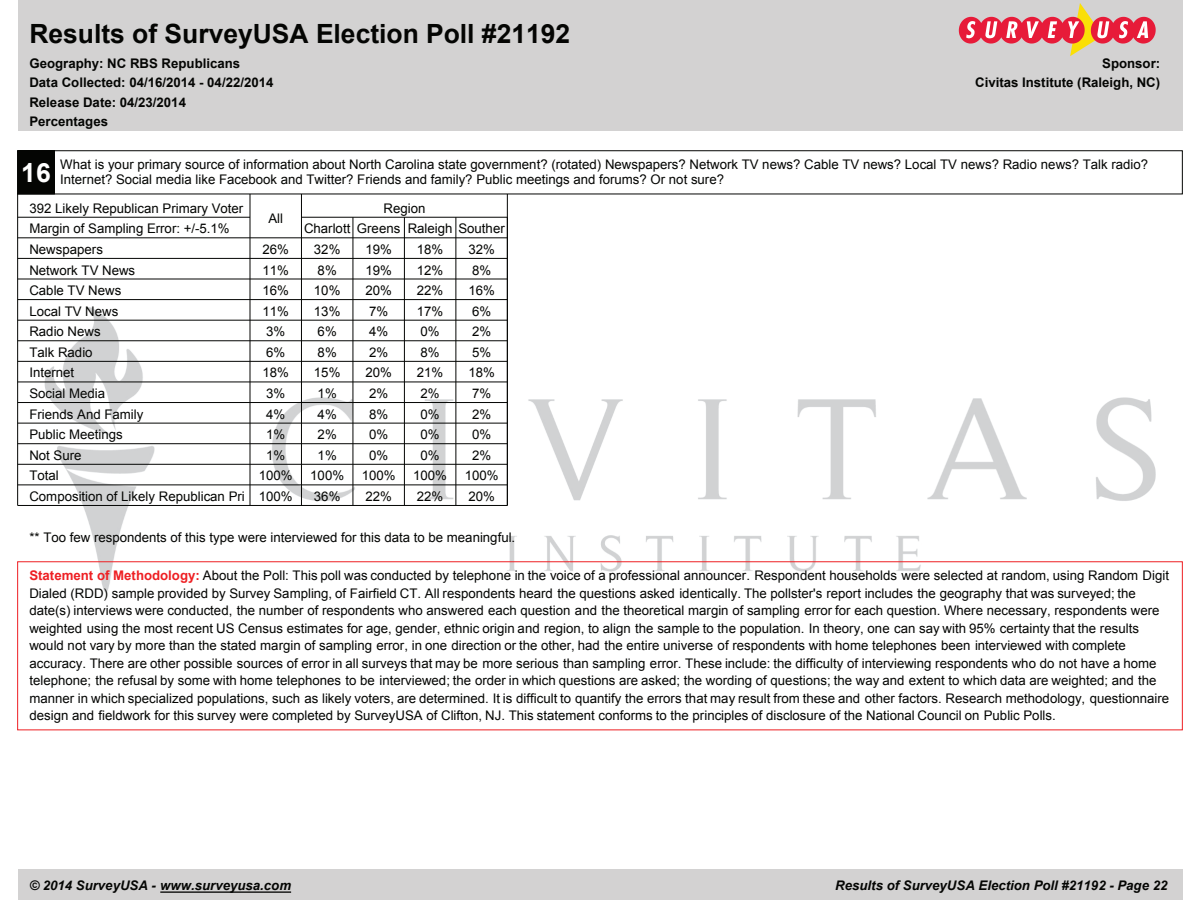
<style>
.page{position:relative;width:1200px;height:900px;background:#fff}
.page>*{position:absolute;margin:0;border:0;box-sizing:border-box;transform-origin:0 0}
.t1{font:700 26.4px "Arial";color:#040503}
.t2{font:700 26.4px "Arial";color:#fff}
.t3{font:13.2px/17.5px "Arial";color:#040503}
.t4{font:700 13.2px/19.5px "Arial";color:#040503}
.t5{font:italic 700 13.2px "Arial";color:#040503}
.s1{font-weight:700;color:#ee1f23}
</style>
<div class="page">
<img style="left:17px;top:256px;width:1166px;height:388px">
<div style="left:18px;top:0;width:1164px;height:130px;background:#d3d2d2"></div>
<svg style="left:959px;top:3px;width:197px;height:53px"></svg>
<div style="left:18px;top:869px;width:1164px;height:31px;background:#d3d2d2"></div>
<hr style="left:160px;top:891px;width:131px;height:2px;background:#040503">
<div style="left:18px;top:150px;width:1164px;height:44px;border:1px solid #040503"></div>
<div style="left:18px;top:151px;width:36px;height:43px;background:#040503"></div>
<div style="left:18px;top:150px;width:37px;height:44px;border:1px solid #040503"></div>
<hr style="left:18px;top:217px;width:232px;height:1px;background:#040503">
<hr style="left:301px;top:217px;width:206px;height:1px;background:#040503">
<hr style="left:18px;top:237px;width:489px;height:1px;background:#040503">
<hr style="left:18px;top:258px;width:489px;height:1px;background:#040503">
<hr style="left:18px;top:279px;width:489px;height:1px;background:#040503">
<hr style="left:18px;top:299px;width:489px;height:1px;background:#040503">
<hr style="left:18px;top:320px;width:489px;height:1px;background:#040503">
<hr style="left:18px;top:340px;width:489px;height:1px;background:#040503">
<hr style="left:18px;top:361px;width:489px;height:1px;background:#040503">
<hr style="left:18px;top:382px;width:489px;height:1px;background:#040503">
<hr style="left:18px;top:402px;width:489px;height:1px;background:#040503">
<hr style="left:18px;top:423px;width:489px;height:1px;background:#040503">
<hr style="left:18px;top:443px;width:489px;height:1px;background:#040503">
<hr style="left:18px;top:464px;width:489px;height:1px;background:#040503">
<hr style="left:18px;top:485px;width:489px;height:1px;background:#040503">
<hr style="left:18px;top:505px;width:489px;height:1px;background:#040503">
<hr style="left:18px;top:194px;width:1px;height:311px;background:#040503">
<hr style="left:250px;top:194px;width:1px;height:311px;background:#040503">
<hr style="left:301px;top:194px;width:1px;height:311px;background:#040503">
<hr style="left:353px;top:217px;width:1px;height:288px;background:#040503">
<hr style="left:404px;top:217px;width:1px;height:288px;background:#040503">
<hr style="left:456px;top:217px;width:1px;height:288px;background:#040503">
<hr style="left:507px;top:194px;width:1px;height:311px;background:#040503">
<div style="left:18px;top:561px;width:1164px;height:169px;border:1px solid #ee1f23"></div>
<h1 class="t1" style="left:29px;top:17px;width:542px">Results of SurveyUSA Election Poll #21192</h1>
<p class="t4" style="left:29px;top:54px;width:212px">Geography: NC RBS Republicans</p>
<p class="t4" style="left:1102px;top:54px;width:60px">Sponsor:</p>
<p class="t4" style="left:29px;top:73px;width:246px">Data Collected: 04/16/2014 - 04/22/2014</p>
<p class="t4" style="left:975px;top:73px;width:187px">Civitas Institute (Raleigh, NC)</p>
<p class="t4" style="left:29px;top:93px;width:158px">Release Date: 04/23/2014<br>Percentages</p>
<h1 class="t2" style="left:21px;top:155px;width:31px">16</h1>
<p class="t3" style="left:60px;top:157px;width:1090px;line-height:14.9px">What is your primary source of information about North Carolina state government? (rotated) Newspapers? Network TV news? Cable TV news? Local TV news? Radio news? Talk radio?<br>Internet? Social media like Facebook and Twitter? Friends and family? Public meetings and forums? Or not sure?</p>
<p class="t3" style="left:29px;top:199px;width:215px">392 Likely Republican Primary Voter</p>
<p class="t3" style="left:268px;top:210px;width:16px">All</p>
<p class="t3" style="left:383px;top:199px;width:43px">Region</p>
<p class="t3" style="left:29px;top:220px;width:202px">Margin of Sampling Error: +/-5.1%</p>
<p class="t3" style="left:304px;top:220px;width:202px">Charlott Greens Raleigh Souther</p>
<p class="t3" style="left:29px;top:241px;width:75px">Newspapers</p>
<p class="t3" style="left:262px;top:241px;width:28px">26%</p>
<p class="t3" style="left:314px;top:241px;width:28px">32%</p>
<p class="t3" style="left:365px;top:241px;width:28px">19%</p>
<p class="t3" style="left:417px;top:241px;width:28px">18%</p>
<p class="t3" style="left:468px;top:241px;width:28px">32%</p>
<p class="t3" style="left:29px;top:261px;width:107px">Network TV News</p>
<p class="t3" style="left:262px;top:261px;width:28px">11%</p>
<p class="t3" style="left:318px;top:261px;width:21px">8%</p>
<p class="t3" style="left:365px;top:261px;width:28px">19%</p>
<p class="t3" style="left:417px;top:261px;width:28px">12%</p>
<p class="t3" style="left:472px;top:261px;width:21px">8%</p>
<p class="t3" style="left:29px;top:282px;width:93px">Cable TV News</p>
<p class="t3" style="left:262px;top:282px;width:28px">16%</p>
<p class="t3" style="left:314px;top:282px;width:28px">10%</p>
<p class="t3" style="left:365px;top:282px;width:28px">20%</p>
<p class="t3" style="left:417px;top:282px;width:28px">22%</p>
<p class="t3" style="left:468px;top:282px;width:28px">16%</p>
<p class="t3" style="left:29px;top:302px;width:90px">Local TV News</p>
<p class="t3" style="left:262px;top:302px;width:28px">11%</p>
<p class="t3" style="left:314px;top:302px;width:28px">13%</p>
<p class="t3" style="left:369px;top:302px;width:21px">7%</p>
<p class="t3" style="left:417px;top:302px;width:28px">17%</p>
<p class="t3" style="left:472px;top:302px;width:21px">6%</p>
<p class="t3" style="left:29px;top:323px;width:73px">Radio News</p>
<p class="t3" style="left:266px;top:323px;width:21px">3%</p>
<p class="t3" style="left:318px;top:323px;width:21px">6%</p>
<p class="t3" style="left:369px;top:323px;width:21px">4%</p>
<p class="t3" style="left:421px;top:323px;width:21px">0%</p>
<p class="t3" style="left:472px;top:323px;width:21px">2%</p>
<p class="t3" style="left:29px;top:344px;width:65px">Talk Radio</p>
<p class="t3" style="left:266px;top:344px;width:21px">6%</p>
<p class="t3" style="left:318px;top:344px;width:21px">8%</p>
<p class="t3" style="left:369px;top:344px;width:21px">2%</p>
<p class="t3" style="left:421px;top:344px;width:21px">8%</p>
<p class="t3" style="left:472px;top:344px;width:21px">5%</p>
<p class="t3" style="left:29px;top:364px;width:46px">Internet</p>
<p class="t3" style="left:262px;top:364px;width:28px">18%</p>
<p class="t3" style="left:314px;top:364px;width:28px">15%</p>
<p class="t3" style="left:365px;top:364px;width:28px">20%</p>
<p class="t3" style="left:417px;top:364px;width:28px">21%</p>
<p class="t3" style="left:468px;top:364px;width:28px">18%</p>
<p class="t3" style="left:29px;top:385px;width:77px">Social Media</p>
<p class="t3" style="left:266px;top:385px;width:21px">3%</p>
<p class="t3" style="left:318px;top:385px;width:21px">1%</p>
<p class="t3" style="left:369px;top:385px;width:21px">2%</p>
<p class="t3" style="left:421px;top:385px;width:21px">2%</p>
<p class="t3" style="left:472px;top:385px;width:21px">7%</p>
<p class="t3" style="left:29px;top:405px;width:115px">Friends And Family</p>
<p class="t3" style="left:266px;top:405px;width:21px">4%</p>
<p class="t3" style="left:318px;top:405px;width:21px">4%</p>
<p class="t3" style="left:369px;top:405px;width:21px">8%</p>
<p class="t3" style="left:421px;top:405px;width:21px">0%</p>
<p class="t3" style="left:472px;top:405px;width:21px">2%</p>
<p class="t3" style="left:29px;top:426px;width:95px">Public Meetings</p>
<p class="t3" style="left:266px;top:426px;width:21px">1%</p>
<p class="t3" style="left:318px;top:426px;width:21px">2%</p>
<p class="t3" style="left:369px;top:426px;width:21px">0%</p>
<p class="t3" style="left:421px;top:426px;width:21px">0%</p>
<p class="t3" style="left:472px;top:426px;width:21px">0%</p>
<p class="t3" style="left:29px;top:447px;width:54px">Not Sure</p>
<p class="t3" style="left:266px;top:447px;width:21px">1%</p>
<p class="t3" style="left:318px;top:447px;width:21px">1%</p>
<p class="t3" style="left:369px;top:447px;width:21px">0%</p>
<p class="t3" style="left:421px;top:447px;width:21px">0%</p>
<p class="t3" style="left:472px;top:447px;width:21px">2%</p>
<p class="t3" style="left:29px;top:467px;width:31px">Total</p>
<p class="t3" style="left:259px;top:467px;width:35px">100%</p>
<p class="t3" style="left:310px;top:467px;width:35px">100%</p>
<p class="t3" style="left:362px;top:467px;width:35px">100%</p>
<p class="t3" style="left:413px;top:467px;width:35px">100%</p>
<p class="t3" style="left:465px;top:467px;width:35px">100%</p>
<p class="t3" style="left:29px;top:488px;width:265px">Composition of Likely Republican Pri 100%</p>
<p class="t3" style="left:314px;top:488px;width:28px">36%</p>
<p class="t3" style="left:365px;top:488px;width:28px">22%</p>
<p class="t3" style="left:417px;top:488px;width:28px">22%</p>
<p class="t3" style="left:468px;top:488px;width:28px">20%</p>
<p class="t3" style="left:29px;top:529px;width:487px">** Too few respondents of this type were interviewed for this data to be meaningful.</p>
<p class="t3" style="left:29px;top:567px;width:1141px"><span class="s1">Statement of Methodology:</span> About the Poll: This poll was conducted by telephone in the voice of a professional announcer. Respondent households were selected at random, using Random Digit Dialed (RDD) sample provided by Survey Sampling, of Fairfield CT. All respondents heard the questions asked identically. The pollster's report includes the geography that was surveyed; the date(s) interviews were conducted, the number of respondents who answered each question and the theoretical margin of sampling error for each question. Where necessary, respondents were weighted using the most recent US Census estimates for age, gender, ethnic origin and region, to align the sample to the population. In theory, one can say with 95% certainty that the results would not vary by more than the stated margin of sampling error, in one direction or the other, had the entire universe of respondents with home telephones been interviewed with complete accuracy. There are other possible sources of error in all surveys that may be more serious than sampling error. These include: the difficulty of interviewing respondents who do not have a home telephone; the refusal by some with home telephones to be interviewed; the order in which questions are asked; the wording of questions; the way and extent to which data are weighted; and the manner in which specialized populations, such as likely voters, are determined. It is difficult to quantify the errors that may result from these and other factors. Research methodology, questionnaire design and fieldwork for this survey were completed by SurveyUSA of Clifton, NJ. This statement conforms to the principles of disclosure of the National Council on Public Polls.</p>
<p class="t5" style="left:29px;top:876px;width:263px">© 2014 SurveyUSA - www.surveyusa.com</p>
<p class="t5" style="left:835px;top:876px;width:334px">Results of SurveyUSA Election Poll #21192 - Page 22</p>
</div>
